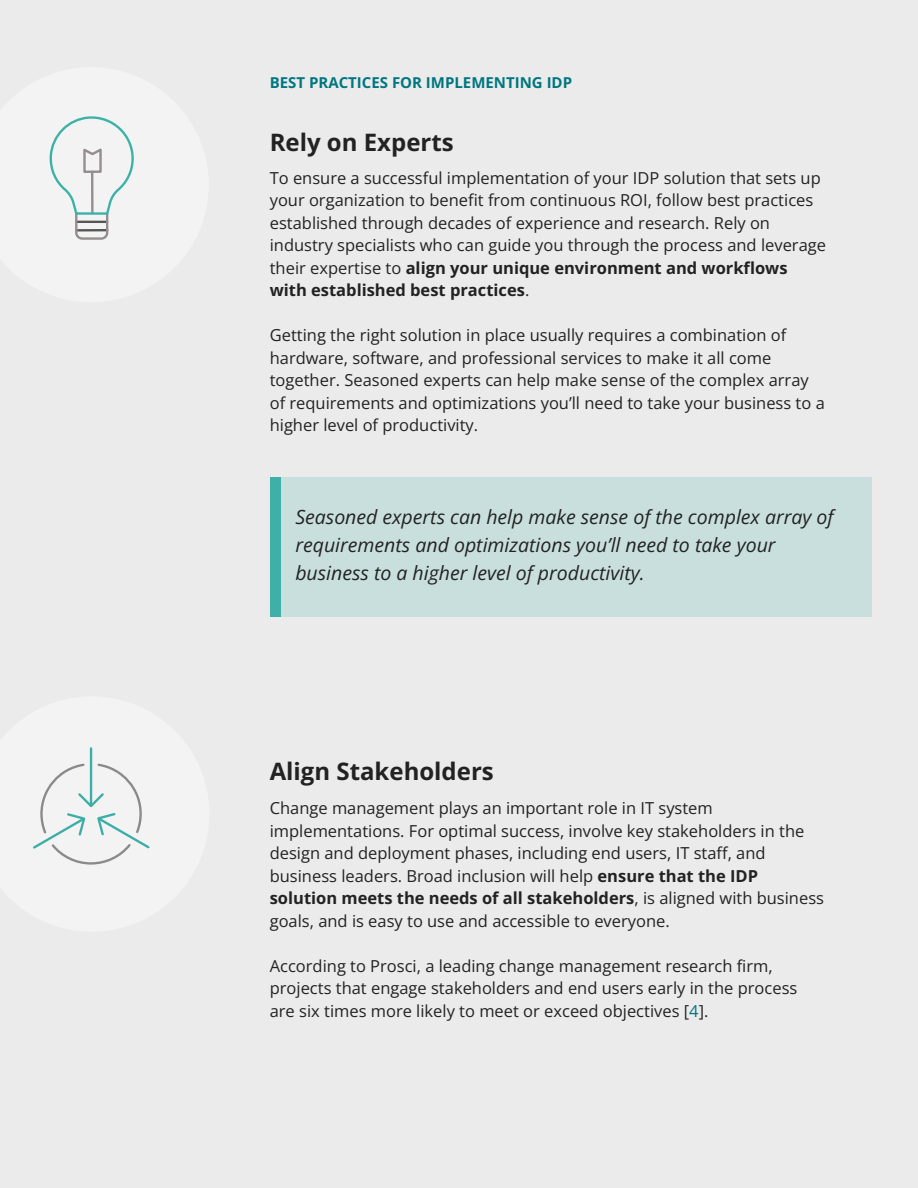
<style>
.page{position:relative;width:918px;height:1188px;background:#ebebeb}
.page>*{position:absolute;margin:0;border:0;box-sizing:border-box;transform-origin:0 0}
.t1{font:700 24px "Open Sans";color:#222}
.t2{font:italic 19.5px/28.2px "Open Sans";color:#222}
.t3{font:16.5px/22.5px "Open Sans";color:#222}
.t4{font:700 15px "Open Sans";color:#007680}
.s1{font-weight:700}
.s2{color:#007680}
</style>
<div class="page">
<div style="left:270px;top:477px;width:602px;height:139px;background:#c8dfdd"></div>
<div style="left:270px;top:477px;width:11px;height:139px;background:#3eb0a8"></div>
<svg style="left:49px;top:116px;width:85px;height:124px"></svg>
<hr style="left:90px;top:748px;width:2px;height:57px;background:#3daea6">
<svg style="left:33px;top:762px;width:117px;height:103px"></svg>
<p class="t4" style="left:270px;top:72px;width:304px">BEST PRACTICES FOR IMPLEMENTING IDP</p>
<p class="t1" style="left:270px;top:125px;width:185px">Rely on Experts</p>
<p class="t3" style="left:270px;top:166px;width:558px">To ensure a successful implementation of your IDP solution that sets up your organization to benefit from continuous ROI, follow best practices established through decades of experience and research. Rely on industry specialists who can guide you through the process and leverage their expertise to <span class="s1">align your unique environment and workflows with established best practices</span>.</p>
<p class="t3" style="left:270px;top:324px;width:557px">Getting the right solution in place usually requires a combination of hardware, software, and professional services to make it all come together. Seasoned experts can help make sense of the complex array of requirements and optimizations you’ll need to take your business to a higher level of productivity.</p>
<p class="t2" style="left:295px;top:502px;width:540px">Seasoned experts can help make sense of the complex array of requirements and optimizations you’ll need to take your business to a higher level of productivity.</p>
<p class="t1" style="left:270px;top:754px;width:226px">Align Stakeholders</p>
<p class="t3" style="left:270px;top:797px;width:556px">Change management plays an important role in IT system implementations. For optimal success, involve key stakeholders in the design and deployment phases, including end users, IT staff, and business leaders. Broad inclusion will help <span class="s1">ensure that the IDP solution meets the needs of all stakeholders</span>, is aligned with business goals, and is easy to use and accessible to everyone.</p>
<p class="t3" style="left:270px;top:954px;width:529px">According to Prosci, a leading change management research firm, projects that engage stakeholders and end users early in the process are six times more likely to meet or exceed objectives [<span class="s2">4</span>].</p>
</div>
